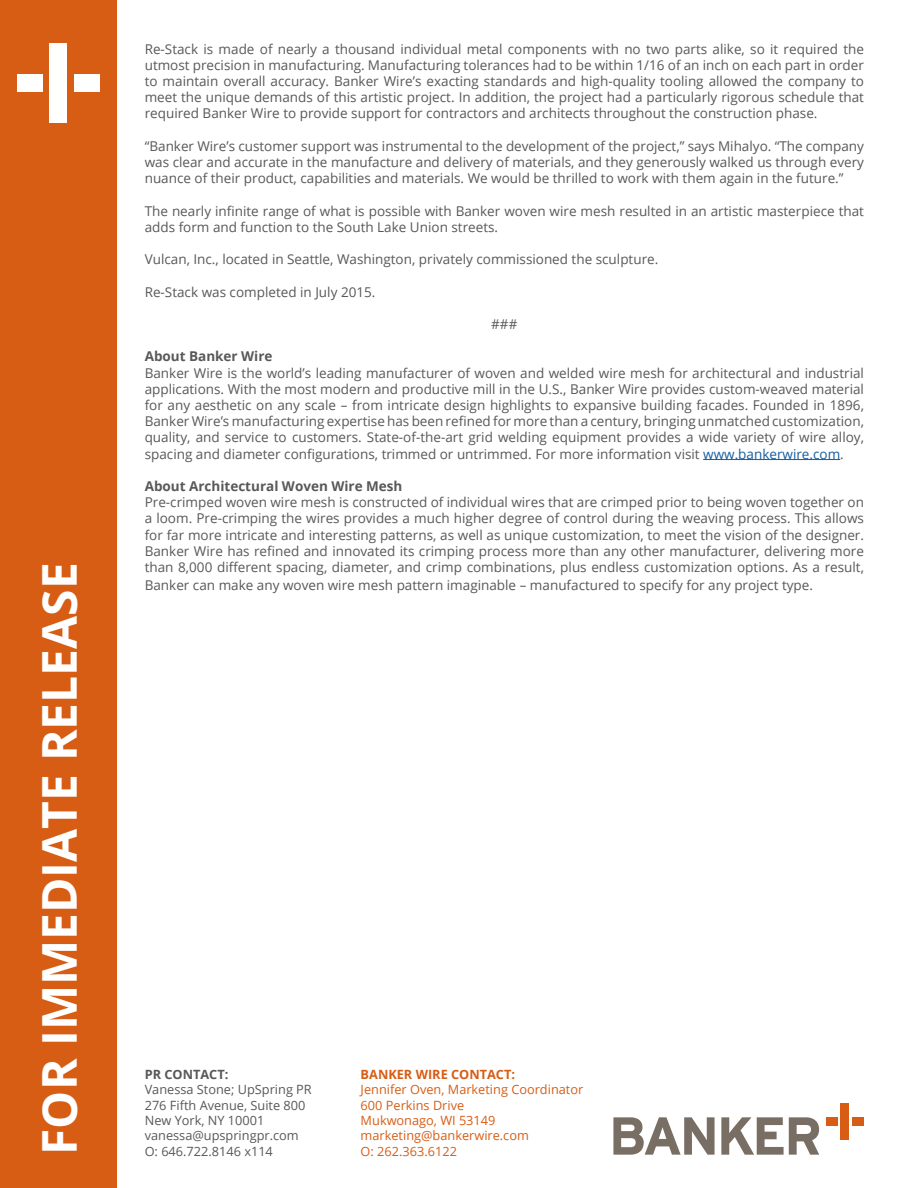
<style>
.page{position:relative;width:918px;height:1188px;background:#fff}
.page>*{position:absolute;margin:0;border:0;box-sizing:border-box;transform-origin:0 0}
.t1{font:700 48px "Open Sans";color:#fff}
.t2{font:13.5px/16.2px "Open Sans";color:#57585a;text-align:justify}
.t3{font:700 13.5px "Open Sans";color:#57585a}
.t4{font:12.75px "Open Sans";color:#d75d14}
.t5{font:12.75px "Open Sans";color:#57585a}
.t6{font:700 12.75px "Open Sans";color:#d75d14}
.t7{font:700 12.75px "Open Sans";color:#57585a}
.s1{color:#175d9e}
</style>
<div class="page">
<svg style="left:613px;top:1117px;width:102px;height:38px"></svg>
<svg style="left:721px;top:1117px;width:98px;height:38px"></svg>
<div style="left:841px;top:1103px;width:8px;height:37px;background:#d75d14"></div>
<div style="left:826px;top:1117px;width:11px;height:9px;background:#d75d14"></div>
<div style="left:852px;top:1117px;width:12px;height:9px;background:#d75d14"></div>
<hr style="left:703px;top:459px;width:137px;height:1px;background:#175d9e">
<div style="left:0;top:0;width:117px;height:1188px;background:#d75d14"></div>
<div style="left:49px;top:43px;width:18px;height:79px;background:#fff"></div>
<div style="left:17px;top:74px;width:25px;height:18px;background:#fff"></div>
<div style="left:74px;top:74px;width:25px;height:18px;background:#fff"></div>
<p class="t1" style="left:25px;top:1155px;width:594px;rotate:-90deg">FOR IMMEDIATE RELEASE</p>
<p class="t2" style="left:145px;top:40px;width:721px">Re-Stack is made of nearly a thousand individual metal components with no two parts alike, so it required the utmost precision in manufacturing. Manufacturing tolerances had to be within 1/16 of an inch on each part in order to maintain overall accuracy. Banker Wire’s exacting standards and high-quality tooling allowed the company to meet the unique demands of this artistic project. In addition, the project had a particularly rigorous schedule that required Banker Wire to provide support for contractors and architects throughout the construction phase.</p>
<p class="t2" style="left:145px;top:137px;width:721px">“Banker Wire’s customer support was instrumental to the development of the project,” says Mihalyo. “The company was clear and accurate in the manufacture and delivery of materials, and they generously walked us through every nuance of their product, capabilities and materials. We would be thrilled to work with them again in the future.”</p>
<p class="t2" style="left:145px;top:202px;width:721px">The nearly infinite range of what is possible with Banker woven wire mesh resulted in an artistic masterpiece that adds form and function to the South Lake Union streets.</p>
<p class="t2" style="left:145px;top:251px;width:515px">Vulcan, Inc., located in Seattle, Washington, privately commissioned the sculpture.</p>
<p class="t2" style="left:145px;top:283px;width:232px">Re-Stack was completed in July 2015.</p>
<p class="t2" style="left:491px;top:316px;width:28px">###</p>
<p class="t3" style="left:145px;top:347px;width:129px">About Banker Wire</p>
<p class="t2" style="left:145px;top:364px;width:721px">Banker Wire is the world’s leading manufacturer of woven and welded wire mesh for architectural and industrial applications. With the most modern and productive mill in the U.S., Banker Wire provides custom-weaved material for any aesthetic on any scale – from intricate design highlights to expansive building facades. Founded in 1896, Banker Wire’s manufacturing expertise has been refined for more than a century, bringing unmatched customization, quality, and service to customers. State-of-the-art grid welding equipment provides a wide variety of wire alloy, spacing and diameter configurations, trimmed or untrimmed. For more information visit <span class="s1">www.bankerwire.com</span>.</p>
<p class="t3" style="left:145px;top:476px;width:259px">About Architectural Woven Wire Mesh</p>
<p class="t2" style="left:145px;top:494px;width:721px">Pre-crimped woven wire mesh is constructed of individual wires that are crimped prior to being woven together on a loom. Pre-crimping the wires provides a much higher degree of control during the weaving process. This allows for far more intricate and interesting patterns, as well as unique customization, to meet the vision of the designer.<br>Banker Wire has refined and innovated its crimping process more than any other manufacturer, delivering more than 8,000 different spacing, diameter, and crimp combinations, plus endless customization options. As a result,</p>
<p class="t2" style="left:145px;top:577px;width:670px">Banker can make any woven wire mesh pattern imaginable – manufactured to specify for any project type.</p>
<p class="t7" style="left:145px;top:1065px;width:85px">PR CONTACT:</p>
<p class="t5" style="left:145px;top:1081px;width:169px">Vanessa Stone; UpSpring PR</p>
<p class="t5" style="left:145px;top:1096px;width:162px">276 Fifth Avenue, Suite 800</p>
<p class="t5" style="left:145px;top:1112px;width:121px">New York, NY 10001</p>
<p class="t5" style="left:145px;top:1127px;width:155px">vanessa@upspringpr.com</p>
<p class="t5" style="left:145px;top:1142px;width:130px">O: 646.722.8146 x114</p>
<p class="t6" style="left:361px;top:1065px;width:156px">BANKER WIRE CONTACT:</p>
<p class="t4" style="left:361px;top:1081px;width:224px">Jennifer Oven, Marketing Coordinator</p>
<p class="t4" style="left:361px;top:1096px;width:105px">600 Perkins Drive</p>
<p class="t4" style="left:361px;top:1112px;width:136px">Mukwonago, WI 53149</p>
<p class="t4" style="left:361px;top:1127px;width:170px">marketing@bankerwire.com</p>
<p class="t4" style="left:361px;top:1142px;width:98px">O: 262.363.6122</p>
</div>
